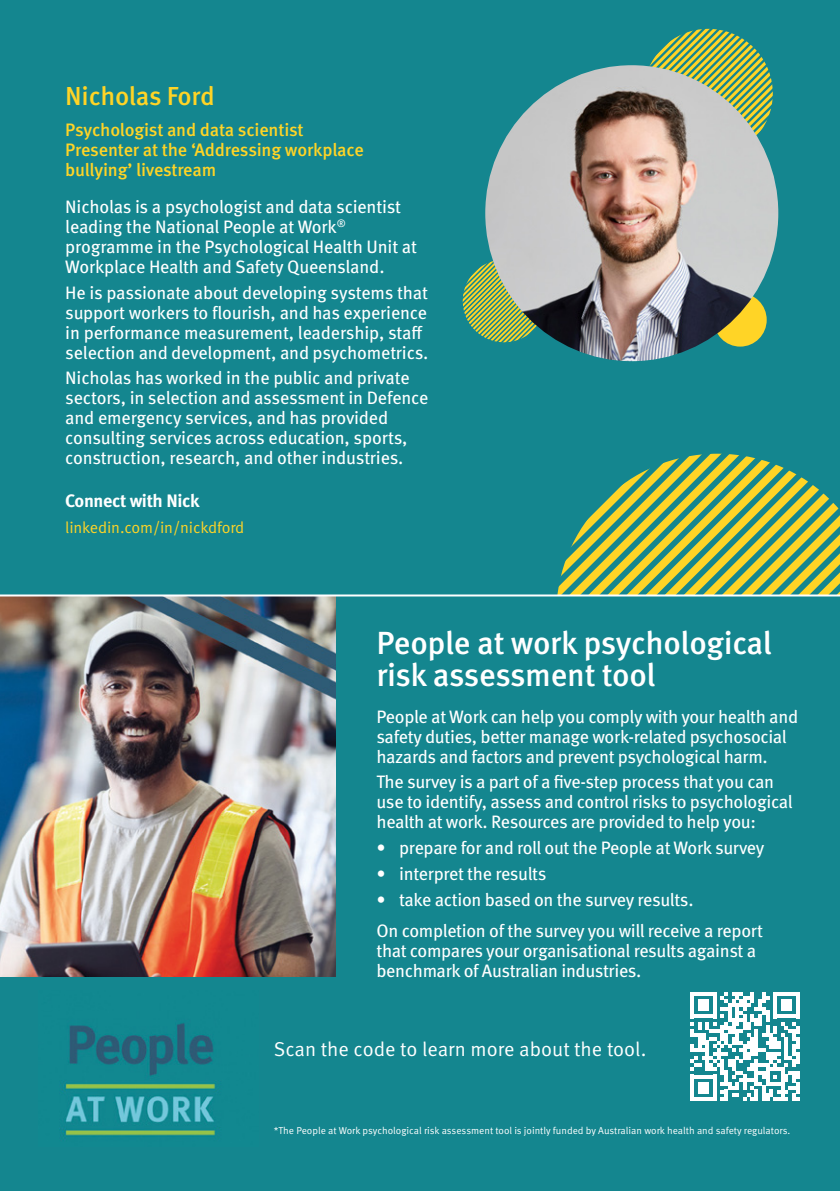
<style>
.page{position:relative;width:840px;height:1191px;background:#fff}
.page>*{position:absolute;margin:0;border:0;box-sizing:border-box;transform-origin:0 0}
.t1{font:500 32px/32px "Meta Pro";letter-spacing:-.015em;color:#fff}
.t2{font:500 26px "Meta Pro";letter-spacing:-.015em;color:#ffd426}
.t3{font:20px "Meta Pro Norm";color:#fff}
.t4{font:18px/20px "Meta Pro";letter-spacing:-.02em;color:#fff}
.t5{font:500 18px/20px "Meta Pro";letter-spacing:-.01em;color:#ffd426}
.t6{font:700 18px "Meta Pro";letter-spacing:-.02em;color:#fff}
.t7{font:16px "Meta Pro Norm";letter-spacing:-.01em;color:#ffd426}
.t8{font:10px "Meta Pro Norm";color:#fff}
</style>
<div class="page">
<div style="left:0;top:0;width:839px;height:595px;background:#14868f"></div>
<svg style="left:650px;top:29px;width:116px;height:36px"></svg>
<svg style="left:557px;top:454px;width:282px;height:140px"></svg>
<svg style="left:462px;top:264px;width:23px;height:74px"></svg>
<img style="left:485px;top:65px;width:292px;height:296px">
<div style="left:0;top:595px;width:839px;height:596px;background:#14868f"></div>
<img style="left:0;top:596px;width:336px;height:381px">
<img style="left:59px;top:1023px;width:161px;height:114px">
<svg style="left:690px;top:992px;width:109px;height:109px"></svg>
<hr style="left:0;top:594px;width:839px;height:2px;background:#fff">
<h2 class="t2" style="left:65px;top:75px;width:151px">Nicholas Ford</h2>
<p class="t5" style="left:65px;top:119px;width:300px">Psychologist and data scientist<br>Presenter at the ‘Addressing workplace bullying’ livestream</p>
<p class="t4" style="left:65px;top:196px;width:353px">Nicholas is a psychologist and data scientist leading the National People at Work<sup>® </sup>programme in the Psychological Health Unit at Workplace Health and Safety Queensland.</p>
<p class="t4" style="left:65px;top:281px;width:364px">He is passionate about developing systems that support workers to flourish, and has experience in performance measurement, leadership, staff selection and development, and psychometrics.</p>
<p class="t4" style="left:65px;top:367px;width:364px">Nicholas has worked in the public and private sectors, in selection and assessment in Defence and emergency services, and has provided consulting services across education, sports, construction, research, and other industries.</p>
<p class="t6" style="left:65px;top:487px;width:136px">Connect with Nick</p>
<p class="t7" style="left:65px;top:515px;width:181px">linkedin.com/in/nickdford</p>
<h1 class="t1" style="left:376px;top:624px;width:396px">People at work psychological risk assessment tool</h1>
<p class="t4" style="left:376px;top:705px;width:423px">People at Work can help you comply with your health and safety duties, better manage work-related psychosocial hazards and factors and prevent psychological harm.</p>
<p class="t4" style="left:376px;top:771px;width:417px">The survey is a part of a five-step process that you can use to identify, assess and control risks to psychological health at work. Resources are provided to help you:</p>
<p class="t4" style="left:376px;top:836px;width:389px">• prepare for and roll out the People at Work survey</p>
<p class="t4" style="left:376px;top:862px;width:171px">• interpret the results</p>
<p class="t4" style="left:376px;top:882px;width:388px;line-height:31.4px">• take action based on the survey results.<br>On completion of the survey you will receive a report</p>
<p class="t4" style="left:376px;top:939px;width:381px">that compares your organisational results against a benchmark of Australian industries.</p>
<p class="t3" style="left:274px;top:1033px;width:374px">Scan the code to learn more about the tool.</p>
<p class="t8" style="left:274px;top:1123px;width:517px">*The People at Work psychological risk assessment tool is jointly funded by Australian work health and safety regulators.</p>
</div>
